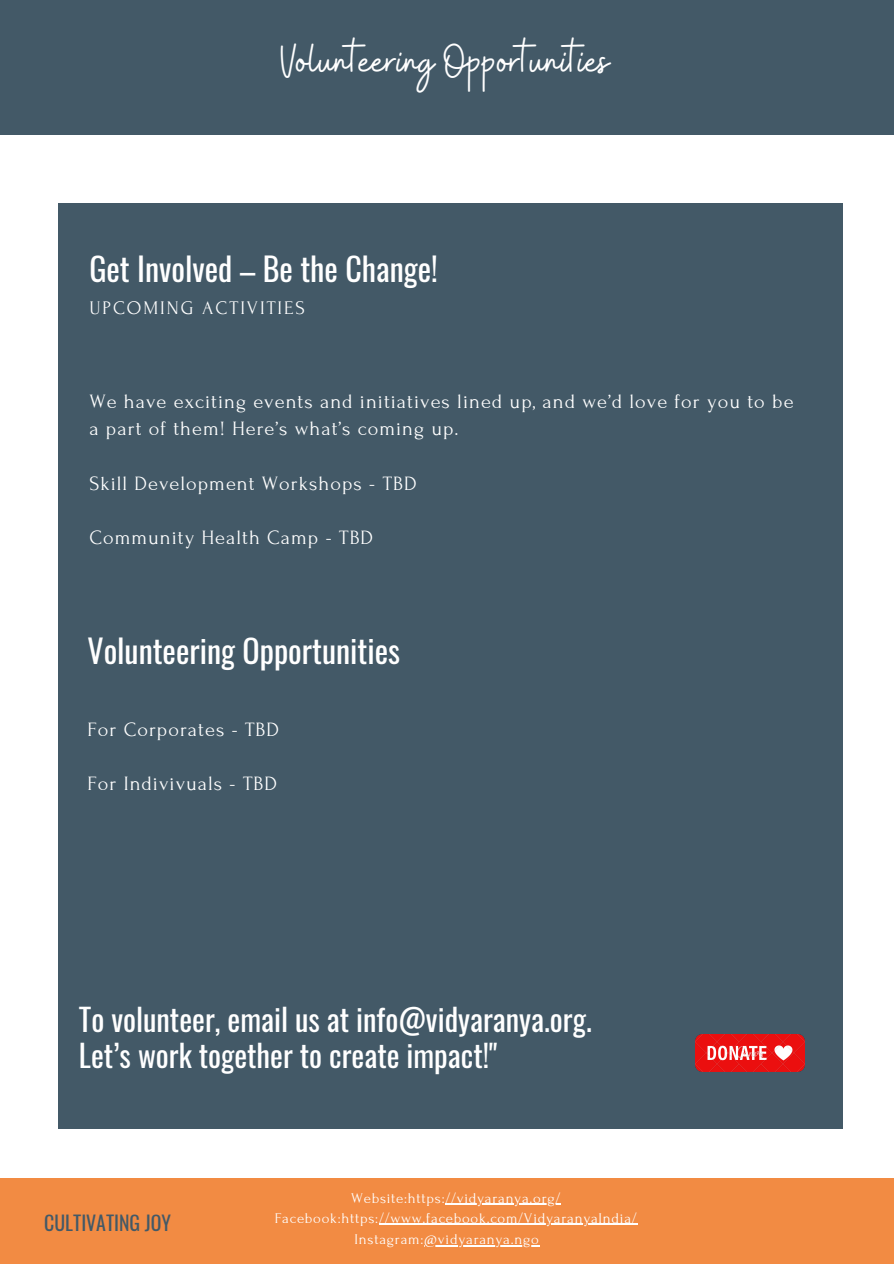
<style>
.page{position:relative;width:894px;height:1264px;background:#fff}
.page>*{position:absolute;margin:0;border:0;box-sizing:border-box;transform-origin:0 0}
.t1{font:48px "Buffalo";color:#fff}
.t2{font:31.95px "Oswald";color:#fff}
.t3{font:30.45px/36px "Oswald";color:#fff}
.t4{font:20.4px/27.2px "Forum";letter-spacing:.05em;color:#fff}
.t5{font:19.8px "Oswald";color:#435967}
.t6{font:19.2px "Forum";letter-spacing:.1em;color:#fff}
.t7{font:14.85px "Forum";letter-spacing:.05em;color:#fff}
</style>
<div class="page">
<div style="left:0;top:1177px;width:893px;height:86px;background:#f28b43"></div>
<div style="left:0;top:0;width:893px;height:134px;background:#435967"></div>
<div style="left:58px;top:203px;width:784px;height:925px;background:#435967"></div>
<hr style="left:424px;top:1245px;width:115px;height:1px;background:#fff">
<hr style="left:379px;top:1223px;width:258px;height:1px;background:#fff">
<hr style="left:445px;top:1203px;width:116px;height:1px;background:#fff">
<img style="left:695px;top:1034px;width:108px;height:37px">
<h1 class="t1" style="left:281px;top:30px;width:330px">Volunteering Opportunities</h1>
<h2 class="t2" style="left:89px;top:244px;width:350px">Get Involved – Be the Change!</h2>
<h4 class="t6" style="left:89px;top:297px;width:217px">UPCOMING ACTIVITIES</h4>
<h4 class="t4" style="left:89px;top:388px;width:705px">We have exciting events and initiatives lined up, and we’d love for you to be a part of them! Here’s what’s coming up.</h4>
<h2 class="t4" style="left:89px;top:470px;width:329px">Skill Development Workshops - TBD</h2>
<p class="t4" style="left:89px;top:524px;width:285px">Community Health Camp - TBD</p>
<p class="t2" style="left:87px;top:626px;width:314px">Volunteering Opportunities</p>
<p class="t4" style="left:87px;top:716px;width:193px">For Corporates - TBD</p>
<p class="t4" style="left:87px;top:770px;width:191px">For Indivivuals - TBD</p>
<h3 class="t3" style="left:79px;top:1000px;width:514px">To volunteer, email us at info@vidyaranya.org.<br>Let’s work together to create impact!"</h3>
<p class="t5" style="left:44px;top:1206px;width:128px">CULTIVATING JOY</p>
<h4 class="t7" style="left:351px;top:1189px;width:211px">Website:https://vidyaranya.org/</h4>
<h3 class="t7" style="left:275px;top:1209px;width:363px">Facebook:https://www.facebook.com/VidyaranyaIndia/</h3>
<p class="t7" style="left:354px;top:1231px;width:186px">Instagram:@vidyaranya.ngo</p>
</div>
